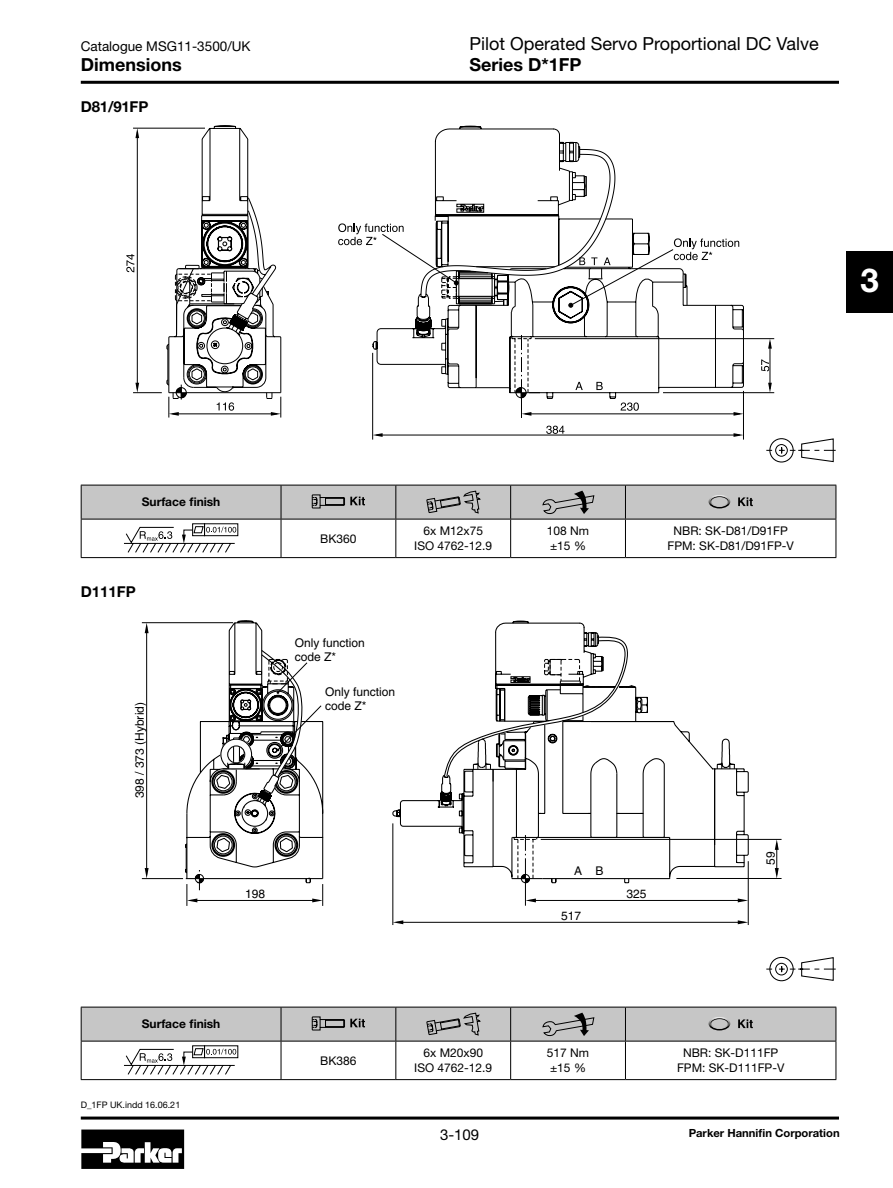
<style>
.page{position:relative;width:893px;height:1188px;background:#fff}
.page>*{position:absolute;margin:0;border:0;box-sizing:border-box;transform-origin:0 0}
.t1{font:700 33px "Helvetica Neue LT Std";color:#fff}
.t2{font:18px "Helvetica Neue LT Std";color:#000}
.t3{font:700 18px "Helvetica Neue LT Std";color:#000}
.t4{font:700 15px "Helvetica Neue LT Std";letter-spacing:-.005em;color:#000}
.t5{font:15px "Helvetica Neue LT Std";color:#000}
.t6{font:13.5px "Helvetica Neue LT Std";color:#000}
.Technische_Daten{font:12px "Helvetica Neue LT Std";color:#000}
.t7{font:12px/13.8px "Helvetica";color:#000}
.Technische_Daten-2{font:700 12px "Helvetica Neue LT Std";color:#000}
.t8{font:700 11.25px "Helvetica Neue LT Std";color:#000}
.t9{font:9px "Helvetica Neue LT Std";color:#000}
</style>
<div class="page">
<div style="left:846px;top:251px;width:47px;height:62px;background:#000"></div>
<hr style="left:81px;top:1117px;width:758px;height:3px;background:#000">
<hr style="left:81px;top:81px;width:758px;height:3px;background:#000">
<svg style="left:81px;top:1130px;width:103px;height:39px"></svg>
<hr style="left:748px;top:861px;width:1px;height:64px;background:#000">
<hr style="left:397px;top:922px;width:347px;height:1px;background:#000">
<svg style="left:738px;top:920px;width:10px;height:4px"></svg>
<svg style="left:393px;top:920px;width:10px;height:4px"></svg>
<hr style="left:392px;top:823px;width:1px;height:102px;background:#000">
<hr style="left:776px;top:843px;width:1px;height:32px;background:#000">
<svg style="left:775px;top:868px;width:4px;height:10px"></svg>
<svg style="left:775px;top:840px;width:4px;height:10px"></svg>
<hr style="left:541px;top:839px;width:240px;height:1px;background:#000">
<hr style="left:676px;top:878px;width:105px;height:1px;background:#000">
<hr style="left:146px;top:627px;width:1px;height:248px;background:#000">
<svg style="left:145px;top:868px;width:4px;height:10px"></svg>
<svg style="left:145px;top:623px;width:4px;height:10px"></svg>
<hr style="left:142px;top:622px;width:91px;height:1px;background:#000">
<hr style="left:142px;top:878px;width:41px;height:1px;background:#000">
<svg style="left:184px;top:620px;width:564px;height:286px"></svg>
<hr style="left:743px;top:391px;width:1px;height:49px;background:#000">
<hr style="left:376px;top:435px;width:364px;height:1px;background:#000">
<svg style="left:733px;top:433px;width:10px;height:4px"></svg>
<svg style="left:373px;top:433px;width:10px;height:4px"></svg>
<hr style="left:372px;top:353px;width:1px;height:87px;background:#000">
<hr style="left:770px;top:342px;width:1px;height:47px;background:#000">
<svg style="left:768px;top:339px;width:4px;height:10px"></svg>
<svg style="left:768px;top:383px;width:4px;height:9px"></svg>
<hr style="left:663px;top:392px;width:111px;height:1px;background:#000">
<hr style="left:535px;top:338px;width:239px;height:1px;background:#000">
<svg style="left:546px;top:426px;width:18px;height:8px"></svg>
<svg style="left:761px;top:359px;width:8px;height:12px"></svg>
<svg style="left:126px;top:125px;width:617px;height:293px"></svg>
<hr style="left:202px;top:215px;width:46px;height:1px;background:#000">
<div style="left:769px;top:957px;width:25px;height:24px;border:1px solid #000;border-radius:50%"></div>
<div style="left:775px;top:963px;width:13px;height:12px;border:1px solid #000;border-radius:50%"></div>
<svg style="left:779px;top:957px;width:57px;height:25px"></svg>
<div style="left:769px;top:438px;width:25px;height:25px;border:1px solid #000;border-radius:50%"></div>
<div style="left:775px;top:444px;width:13px;height:13px;border:1px solid #000;border-radius:50%"></div>
<svg style="left:779px;top:438px;width:57px;height:25px"></svg>
<hr style="left:836px;top:485px;width:1px;height:34px;background:#000">
<hr style="left:81px;top:519px;width:200px;height:1px;background:#000">
<hr style="left:81px;top:519px;width:1px;height:38px;background:#000">
<hr style="left:281px;top:519px;width:115px;height:1px;background:#000">
<hr style="left:281px;top:519px;width:1px;height:38px;background:#000">
<hr style="left:396px;top:519px;width:115px;height:1px;background:#000">
<hr style="left:395px;top:519px;width:1px;height:38px;background:#000">
<hr style="left:511px;top:519px;width:114px;height:1px;background:#000">
<hr style="left:510px;top:519px;width:1px;height:38px;background:#000">
<hr style="left:625px;top:519px;width:211px;height:1px;background:#000">
<hr style="left:625px;top:519px;width:1px;height:38px;background:#000">
<hr style="left:836px;top:519px;width:1px;height:38px;background:#000">
<hr style="left:81px;top:557px;width:200px;height:1px;background:#000">
<hr style="left:281px;top:557px;width:115px;height:1px;background:#000">
<hr style="left:396px;top:557px;width:115px;height:1px;background:#000">
<hr style="left:511px;top:557px;width:114px;height:1px;background:#000">
<hr style="left:625px;top:557px;width:211px;height:1px;background:#000">
<svg style="left:81px;top:485px;width:755px;height:34px"></svg>
<svg style="left:124px;top:526px;width:112px;height:27px"></svg>
<hr style="left:836px;top:1007px;width:1px;height:34px;background:#000">
<hr style="left:81px;top:1041px;width:200px;height:1px;background:#000">
<hr style="left:81px;top:1041px;width:1px;height:38px;background:#000">
<hr style="left:281px;top:1041px;width:115px;height:1px;background:#000">
<hr style="left:281px;top:1041px;width:1px;height:38px;background:#000">
<hr style="left:396px;top:1041px;width:115px;height:1px;background:#000">
<hr style="left:395px;top:1041px;width:1px;height:38px;background:#000">
<hr style="left:511px;top:1041px;width:114px;height:1px;background:#000">
<hr style="left:510px;top:1041px;width:1px;height:38px;background:#000">
<hr style="left:625px;top:1041px;width:211px;height:1px;background:#000">
<hr style="left:625px;top:1041px;width:1px;height:38px;background:#000">
<hr style="left:836px;top:1041px;width:1px;height:38px;background:#000">
<hr style="left:81px;top:1079px;width:200px;height:1px;background:#000">
<hr style="left:281px;top:1079px;width:115px;height:1px;background:#000">
<hr style="left:396px;top:1079px;width:115px;height:1px;background:#000">
<hr style="left:511px;top:1079px;width:114px;height:1px;background:#000">
<hr style="left:625px;top:1079px;width:211px;height:1px;background:#000">
<svg style="left:81px;top:1007px;width:755px;height:34px"></svg>
<svg style="left:124px;top:1048px;width:112px;height:27px"></svg>
<p class="t6" style="left:81px;top:38px;width:171px">Catalogue MSG11-3500/UK</p>
<p class="t3" style="left:81px;top:54px;width:102px">Dimensions</p>
<p class="t4" style="left:81px;top:97px;width:69px">D81/91FP</p>
<h2 class="t2" style="left:469px;top:32px;width:351px">Pilot Operated Servo Proportional DC Valve</h2>
<h2 class="t3" style="left:469px;top:54px;width:114px">Series D*1FP</h2>
<h1 class="t1" style="left:860px;top:259px;width:20px">3</h1>
<p class="Technische_Daten-2" style="left:142px;top:495px;width:80px">Surface finish</p>
<p class="t4" style="left:81px;top:583px;width:57px">D111FP</p>
<p class="t7" style="left:133px;top:798px;width:98px;rotate:-90deg">398 / 373 (Hybrid)</p>
<p class="Technische_Daten" style="left:320px;top:531px;width:38px">BK360</p>
<p class="Technische_Daten" style="left:423px;top:524px;width:61px">6x M12x75</p>
<p class="Technische_Daten" style="left:414px;top:538px;width:80px">ISO 4762-12.9</p>
<p class="t7" style="left:295px;top:636px;width:72px">Only function code Z*</p>
<p class="t7" style="left:325px;top:685px;width:72px">Only function code Z*</p>
<p class="t7" style="left:245px;top:887px;width:22px">198</p>
<p class="Technische_Daten-2" style="left:142px;top:1017px;width:80px">Surface finish</p>
<p class="t9" style="left:81px;top:1099px;width:101px">D_1FP UK.indd 16.06.21</p>
<p class="Technische_Daten" style="left:320px;top:1053px;width:38px">BK386</p>
<p class="Technische_Daten" style="left:423px;top:1046px;width:61px">6x M20x90</p>
<p class="Technische_Daten" style="left:414px;top:1060px;width:80px">ISO 4762-12.9</p>
<p class="t5" style="left:440px;top:1125px;width:41px">3-109</p>
<p class="Technische_Daten" style="left:547px;top:524px;width:44px">108 Nm</p>
<p class="Technische_Daten" style="left:550px;top:538px;width:37px">±15 %</p>
<p class="Technische_Daten" style="left:673px;top:524px;width:116px">NBR: SK-D81/D91FP</p>
<p class="Technische_Daten" style="left:667px;top:538px;width:128px">FPM: SK-D81/D91FP-V</p>
<p class="t7" style="left:574px;top:864px;width:31px">A B</p>
<p class="t7" style="left:561px;top:909px;width:22px">517</p>
<p class="t7" style="left:626px;top:887px;width:22px">325</p>
<p class="t7" style="left:764px;top:865px;width:15px;rotate:-90deg">59</p>
<p class="Technische_Daten" style="left:547px;top:1046px;width:44px">517 Nm</p>
<p class="Technische_Daten" style="left:550px;top:1060px;width:37px">±15 %</p>
<p class="Technische_Daten" style="left:683px;top:1046px;width:97px">NBR: SK-D111FP</p>
<p class="Technische_Daten" style="left:677px;top:1060px;width:109px">FPM: SK-D111FP-V</p>
<p class="t8" style="left:689px;top:1126px;width:153px">Parker Hannifin Corporation</p>
</div>
